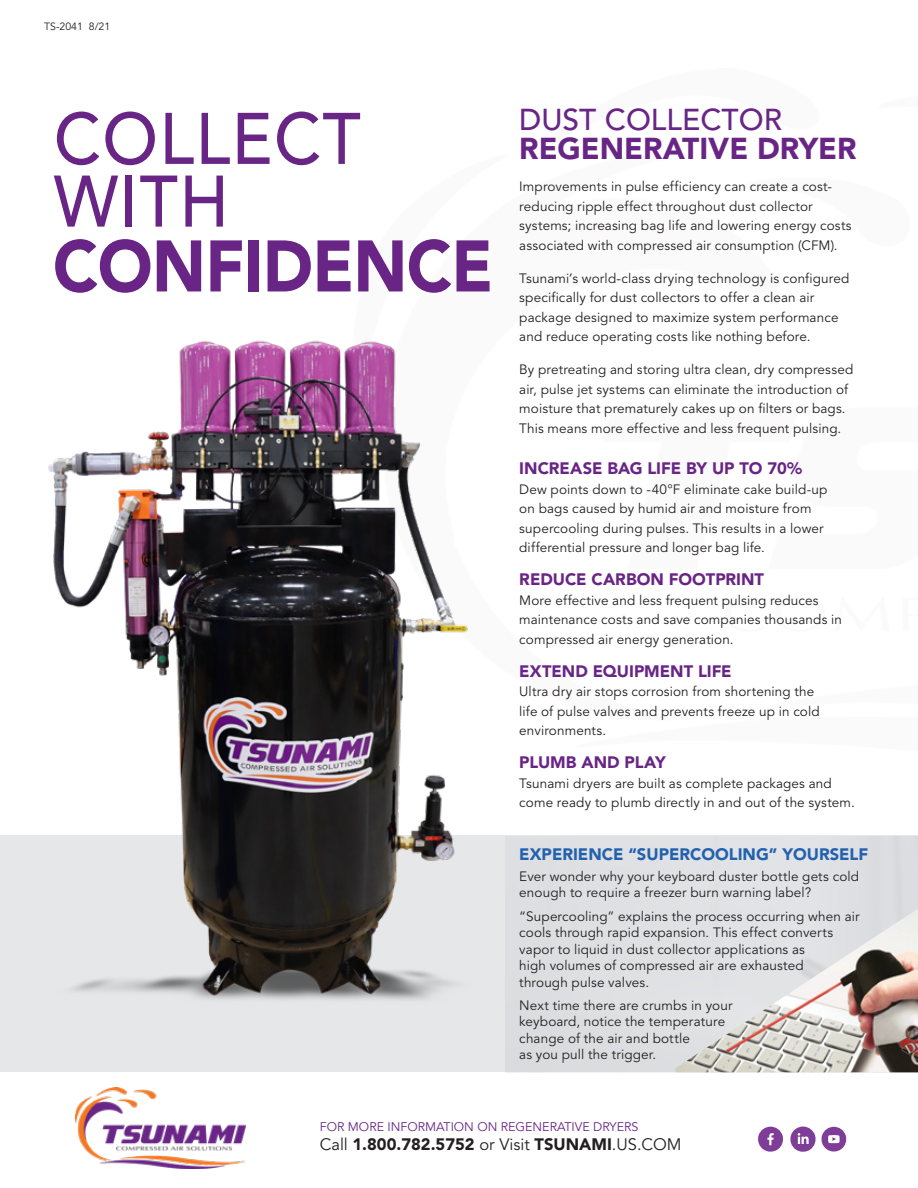
<style>
.page{position:relative;width:918px;height:1188px;background:#fff}
.page>*{position:absolute;margin:0;border:0;box-sizing:border-box;transform-origin:0 0}
.t1{font:500 72.15px "Avenir";letter-spacing:.02em;color:#682586;scale:.93 1}
.t2{font:900 72.15px "Avenir";letter-spacing:-.01em;color:#682586;scale:.92 1}
.t3{font:900 30px "Avenir";color:#682586}
.t4{font:500 30px "Avenir";color:#682586}
.t5{font:900 16.5px "Avenir";color:#682586}
.t6{font:900 16.5px "Avenir";color:#231f20}
.t7{font:900 16.5px "Avenir";color:#2161ae}
.t8{font:13.5px/19.5px "Avenir";letter-spacing:.01em;color:#231f20}
.t9{font:12.45px "Avenir";color:#682586}
.t10{font:10.5px "Avenir";color:#231f20}
.s1{font-weight:400}
</style>
<div class="page">
<div style="left:0;top:836px;width:918px;height:236px;background:#dfe1e4"></div>
<svg style="left:758px;top:1127px;width:89px;height:25px"></svg>
<img style="left:0;top:340px;width:551px;height:697px">
<img style="left:675px;top:909px;width:243px;height:163px">
<img style="left:76px;top:1087px;width:170px;height:82px">
<p class="t10" style="left:44px;top:20px;width:67px">TS-2041 8/21</p>
<p class="t1" style="left:54px;top:97px;width:332px">COLLECT</p>
<p class="t1" style="left:54px;top:160px;width:190px">WITH</p>
<p class="t2" style="left:53px;top:223px;width:480px">CONFIDENCE</p>
<p class="t4" style="left:519px;top:102px;width:264px">DUST COLLECTOR</p>
<p class="t3" style="left:519px;top:130px;width:339px">REGENERATIVE DRYER</p>
<p class="t8" style="left:519px;top:177px;width:334px">Improvements in pulse efficiency can create a cost&shy;reducing ripple effect throughout dust collector systems; increasing bag life and lowering energy costs associated with compressed air consumption (CFM).</p>
<p class="t8" style="left:519px;top:269px;width:332px">Tsunami’s world-class drying technology is configured specifically for dust collectors to offer a clean air package designed to maximize system performance and reduce operating costs like nothing before.</p>
<p class="t8" style="left:519px;top:360px;width:336px">By pretreating and storing ultra clean, dry compressed air, pulse jet systems can eliminate the introduction of moisture that prematurely cakes up on filters or bags.<br>This means more effective and less frequent pulsing.</p>
<p class="t5" style="left:519px;top:459px;width:284px">INCREASE BAG LIFE BY UP TO 70%</p>
<p class="t8" style="left:519px;top:480px;width:310px">Dew points down to -40°F eliminate cake build-up on bags caused by humid air and moisture from supercooling during pulses. This results in a lower differential pressure and longer bag life.</p>
<p class="t5" style="left:519px;top:570px;width:246px">REDUCE CARBON FOOTPRINT</p>
<p class="t8" style="left:519px;top:591px;width:324px">More effective and less frequent pulsing reduces maintenance costs and save companies thousands in compressed air energy generation.</p>
<p class="t5" style="left:519px;top:661px;width:214px">EXTEND EQUIPMENT LIFE</p>
<p class="t8" style="left:519px;top:682px;width:302px">Ultra dry air stops corrosion from shortening the life of pulse valves and prevents freeze up in cold environments.</p>
<p class="t5" style="left:519px;top:753px;width:148px">PLUMB AND PLAY</p>
<p class="t8" style="left:519px;top:774px;width:337px">Tsunami dryers are built as complete packages and come ready to plumb directly in and out of the system.</p>
<p class="t7" style="left:519px;top:844px;width:350px">EXPERIENCE “SUPERCOOLING” YOURSELF</p>
<p class="t8" style="left:519px;top:868px;width:341px;line-height:16.5px">Ever wonder why your keyboard duster bottle gets cold enough to require a freezer burn warning label?</p>
<p class="t8" style="left:519px;top:908px;width:342px;line-height:16.5px">“Supercooling” explains the process occurring when air cools through rapid expansion. This effect converts vapor to liquid in dust collector applications as<br>high volumes of compressed air are exhausted<br>through pulse valves.</p>
<p class="t8" style="left:519px;top:997px;width:215px;line-height:16.5px">Next time there are crumbs in your keyboard, notice the temperature change of the air and bottle<br>as you pull the trigger.</p>
<p class="t9" style="left:320px;top:1120px;width:320px">FOR MORE INFORMATION ON REGENERATIVE DRYERS</p>
<p class="t6" style="left:320px;top:1135px;width:363px"><span class="s1">Call</span> 1.800.782.5752 <span class="s1">or Visit</span> TSUNAMI<span class="s1">.US.COM</span></p>
</div>
